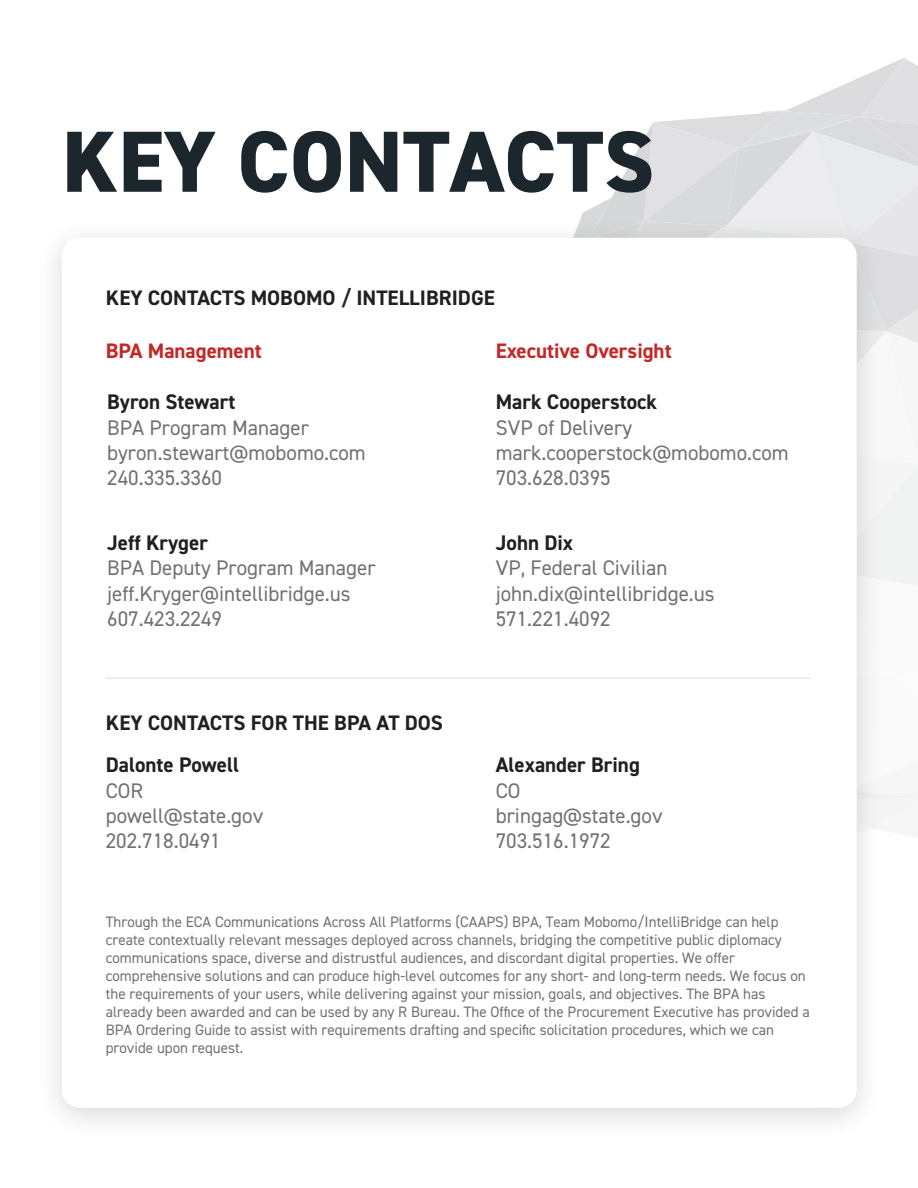
<style>
.page{position:relative;width:918px;height:1188px;background:#fff}
.page>*{position:absolute;margin:0;border:0;box-sizing:border-box;transform-origin:0 0}
.t1{font:800 87px "DIN2014";color:#1c262d}
.t2{font:21.15px/25.2px "DIN2014";color:#707171}
.t3{font:700 21.15px "DIN2014";color:#231f20}
.t4{font:700 21px "DIN2014";color:#231f20}
.t5{font:700 21px "DIN2014";color:#c22827}
.t6{font:15.15px/18px "DIN2014";color:#707171}
</style>
<div class="page">
<svg style="left:594px;top:58px;width:324px;height:740px"></svg>
<img style="left:54px;top:207px;width:840px;height:915px">
<div style="left:62px;top:238px;width:795px;height:870px;background:#fff;border-radius:18px"></div>
<hr style="left:106px;top:678px;width:705px;height:1px;background:#ddd">
<h1 class="t1" style="left:62px;top:104px;width:593px">KEY CONTACTS</h1>
<h3 class="t4" style="left:106px;top:283px;width:391px">KEY CONTACTS MOBOMO / INTELLIBRIDGE</h3>
<h3 class="t5" style="left:106px;top:337px;width:158px">BPA Management</h3>
<h3 class="t5" style="left:496px;top:337px;width:177px">Executive Oversight</h3>
<h2 class="t3" style="left:107px;top:388px;width:130px">Byron Stewart</h2>
<h2 class="t2" style="left:107px;top:414px;width:260px">BPA Program Manager byron.stewart@mobomo.com<br>240.335.3360</h2>
<h2 class="t3" style="left:107px;top:529px;width:102px">Jeff Kryger</h2>
<h2 class="t2" style="left:107px;top:555px;width:270px">BPA Deputy Program Manager jeff.Kryger@intellibridge.us<br>607.423.2249</h2>
<h3 class="t4" style="left:106px;top:709px;width:339px">KEY CONTACTS FOR THE BPA AT DOS</h3>
<h2 class="t3" style="left:106px;top:751px;width:135px">Dalonte Powell</h2>
<h2 class="t2" style="left:106px;top:777px;width:159px">COR powell@state.gov<br>202.718.0491</h2>
<h2 class="t3" style="left:496px;top:388px;width:163px">Mark Cooperstock</h2>
<h2 class="t2" style="left:496px;top:414px;width:294px">SVP of Delivery mark.cooperstock@mobomo.com<br>703.628.0395</h2>
<h2 class="t3" style="left:496px;top:529px;width:79px">John Dix</h2>
<h2 class="t2" style="left:496px;top:555px;width:220px">VP, Federal Civilian john.dix@intellibridge.us<br>571.221.4092</h2>
<h2 class="t3" style="left:496px;top:751px;width:146px">Alexander Bring</h2>
<h2 class="t2" style="left:496px;top:777px;width:168px">CO bringag@state.gov<br>703.516.1972</h2>
<p class="t6" style="left:106px;top:913px;width:705px">Through the ECA Communications Across All Platforms (CAAPS) BPA, Team Mobomo/IntelliBridge can help create contextually relevant messages deployed across channels, bridging the competitive public diplomacy communications space, diverse and distrustful audiences, and discordant digital properties. We offer comprehensive solutions and can produce high-level outcomes for any short- and long-term needs. We focus on the requirements of your users, while delivering against your mission, goals, and objectives. The BPA has already been awarded and can be used by any R Bureau. The Office of the Procurement Executive has provided a BPA Ordering Guide to assist with requirements drafting and specific solicitation procedures, which we can provide upon request.</p>
</div>
